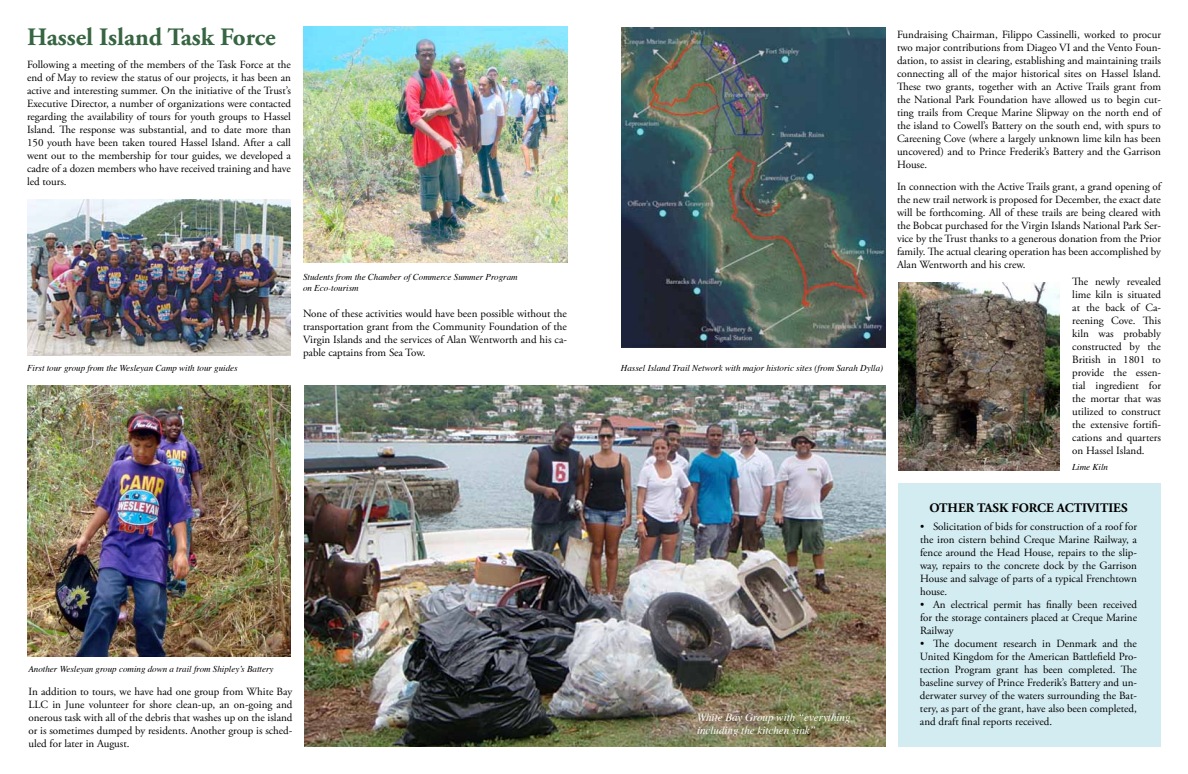
<style>
.page{position:relative;width:1188px;height:774px;background:#fff}
.page>*{position:absolute;margin:0;border:0;box-sizing:border-box;transform-origin:0 0}
.t1{font:700 25px "Adobe Garamond Pro";color:#366542}
.t2{font:700 13px "Adobe Garamond Pro";color:#000}
.t3{font:11px/13px "Adobe Garamond Pro";color:#000;text-align:justify}
.t4{font:italic 11px/13.2px "Times";color:#fff}
.t5{font:italic 9px/10.8px "Times";color:#000}
</style>
<div class="page">
<div style="left:898px;top:483px;width:263px;height:264px;background:#d3ecf1"></div>
<img style="left:27px;top:199px;width:264px;height:156px">
<img style="left:27px;top:385px;width:264px;height:271px">
<img style="left:303px;top:27px;width:264px;height:236px">
<img style="left:304px;top:385px;width:581px;height:362px">
<img style="left:898px;top:283px;width:161px;height:188px">
<img style="left:621px;top:27px;width:265px;height:321px">
<h1 class="t1" style="left:27px;top:23px;width:250px">Hassel Island Task Force</h1>
<p class="t3" style="left:27px;top:59px;width:266px">Following a meeting of the members of the Task Force at the end of May to review the status of our projects, it has been an active and interesting summer. On the initiative of the Trust’s Executive Director, a number of organizations were contacted regarding the availability of tours for youth groups to Hassel Island. The response was substantial, and to date more than 150 youth have been taken toured Hassel Island. After a call went out to the membership for tour guides, we developed a cadre of a dozen members who have received training and have led tours.</p>
<p class="t5" style="left:27px;top:362px;width:212px">First tour group from the Wesleyan Camp with tour guides</p>
<p class="t5" style="left:303px;top:271px;width:216px">Students from the Chamber of Commerce Summer Program on Eco-tourism</p>
<p class="t3" style="left:303px;top:307px;width:266px">None of these activities would have been possible without the transportation grant from the Community Foundation of the Virgin Islands and the services of Alan Wentworth and his ca&shy;pable captains from Sea Tow.</p>
<p class="t5" style="left:28px;top:663px;width:247px">Another Wesleyan group coming down a trail from Shipley’s Battery</p>
<p class="t3" style="left:28px;top:685px;width:266px">In addition to tours, we have had one group from White Bay LLC in June volunteer for shore clean-up, an on-going and onerous task with all of the debris that washes up on the island or is sometimes dumped by residents. Another group is sched&shy;uled for later in August.</p>
<p class="t5" style="left:621px;top:362px;width:264px">Hassel Island Trail Network with major historic sites (from Sarah Dylla)</p>
<p class="t4" style="left:697px;top:710px;width:155px">White Bay Group with “everything including the kitchen sink”</p>
<p class="t3" style="left:897px;top:28px;width:266px">Fundraising Chairman, Filippo Cassinelli, worked to procur two major contributions from Diageo VI and the Vento Foun&shy;dation, to assist in clearing, establishing and maintaining trails connecting all of the major historical sites on Hassel Island.<br>These two grants, together with an Active Trails grant from the National Park Foundation have allowed us to begin cut&shy;ting trails from Creque Marine Slipway on the north end of the island to Cowell’s Battery on the south end, with spurs to Careening Cove (where a largely unknown lime kiln has been uncovered) and to Prince Frederik’s Battery and the Garrison House.</p>
<p class="t3" style="left:897px;top:180px;width:266px">In connection with the Active Trails grant, a grand opening of the new trail network is proposed for December, the exact date will be forthcoming. All of these trails are being cleared with the Bobcat purchased for the Virgin Islands National Park Ser&shy;vice by the Trust thanks to a generous donation from the Prior family. The actual clearing operation has been accomplished by Alan Wentworth and his crew.</p>
<p class="t3" style="left:1072px;top:275px;width:90px">The newly revealed lime kiln is situated at the back of Ca&shy;reening Cove. This kiln was probably constructed by the British in 1801 to provide the essen&shy;tial ingredient for the mortar that was utilized to construct the extensive fortifi&shy;cations and quarters on Hassel Island.</p>
<p class="t5" style="left:1072px;top:461px;width:37px">Lime Kiln</p>
<p class="t2" style="left:929px;top:500px;width:200px">OTHER TASK FORCE ACTIVITIES</p>
<p class="t3" style="left:920px;top:520px;width:219px">• Solicitation of bids for construction of a roof for the iron cistern behind Creque Marine Railway, a fence around the Head House, repairs to the slip&shy;way, repairs to the concrete dock by the Garrison House and salvage of parts of a typical Frenchtown house.</p>
<p class="t3" style="left:920px;top:598px;width:219px">• An electrical permit has finally been received for the storage containers placed at Creque Marine Railway</p>
<p class="t3" style="left:920px;top:637px;width:219px">• The document research in Denmark and the United Kingdom for the American Battlefield Pro&shy;tection Program grant has been completed. The baseline survey of Prince Frederik’s Battery and un&shy;derwater survey of the waters surrounding the Bat&shy;tery, as part of the grant, have also been completed, and draft final reports received.</p>
</div>
